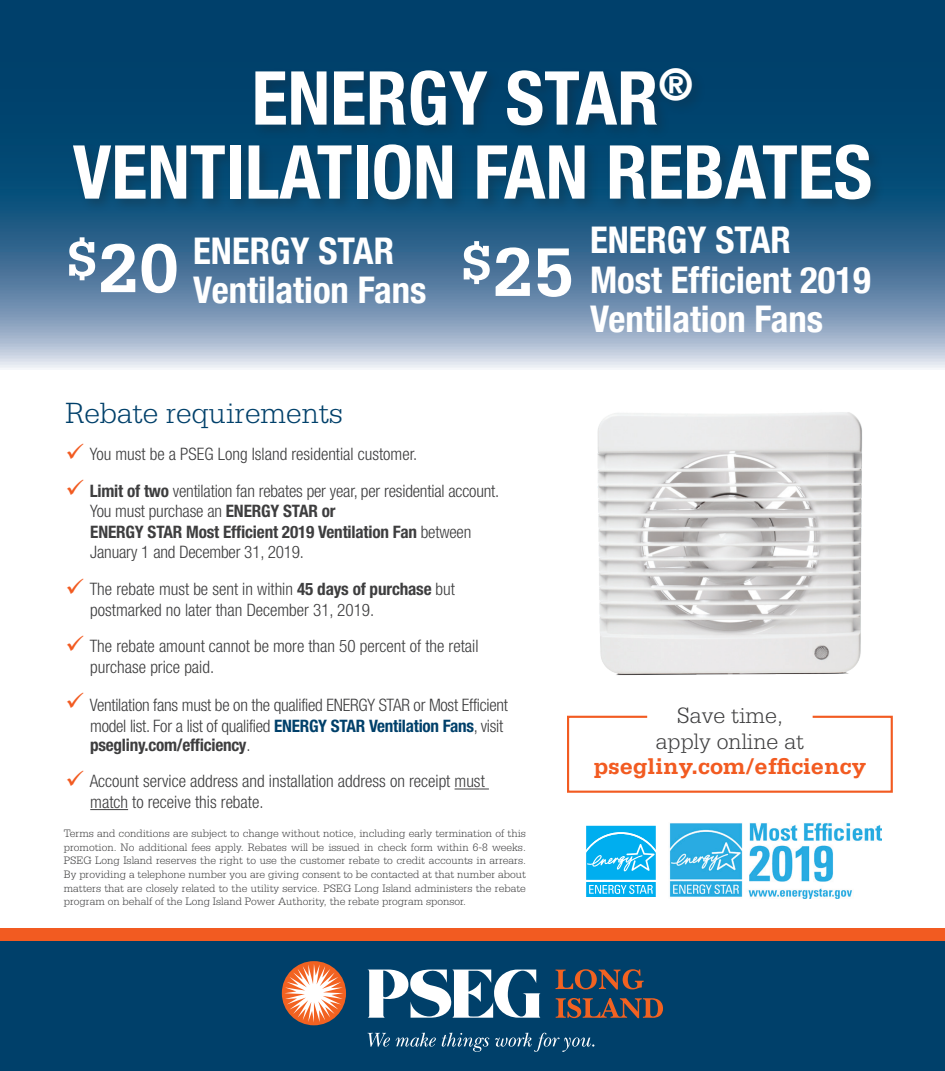
<style>
.page{position:relative;width:945px;height:1071px;background:#fff}
.page>*{position:absolute;margin:0;border:0;box-sizing:border-box;transform-origin:0 0}
.t1{font:700 condensed 74.55px/74px "Helvetica Neue";color:#fff;text-align:center}
.t2{font:700 72.62px "Serifa Std";color:#fff}
.t3{font:700 condensed 36.75px/39.4px "Helvetica Neue";color:#fff}
.t4{font:300 30.97px "Serifa Std";color:#00406a}
.t5{font:700 23.62px "Serifa Std";color:#f25b21}
.t6{font:300 23.62px "Serifa Std";color:#3e3e3f}
.t7{font:300 condensed 17.15px/20.7px "Helvetica Neue LT Std";color:#3e3e3f}
.t8{font:700 condensed 17.15px "Helvetica Neue LT Std";letter-spacing:-.015em;color:#3e3e3f}
.t9{font:300 11.38px/13.7px "Serifa Std";color:#3e3e3f;text-align:justify}
.s1{color:#f25b21}
.s2{font-weight:700}
.s3{font-weight:700;color:#00406a}
.s4{font-weight:300}
</style>
<div class="page">
<div style="left:0;top:934px;width:945px;height:137px;background:#00406a"></div>
<div style="left:0;top:928px;width:945px;height:13px;background:#f25b21"></div>
<hr style="left:455px;top:789px;width:34px;height:1px;background:#3e3e3f">
<hr style="left:90px;top:809px;width:38px;height:1px;background:#3e3e3f">
<svg style="left:567px;top:715px;width:326px;height:78px"></svg>
<svg style="left:0;top:0;width:945px;height:368px;background:#447195"></svg>
<div style="left:282px;top:961px;width:64px;height:64px;background:#f26221;border-radius:50%"></div>
<svg style="left:285px;top:964px;width:58px;height:59px"></svg>
<svg style="left:367px;top:969px;width:173px;height:49px"></svg>
<svg style="left:368px;top:1033px;width:22px;height:14px"></svg>
<svg style="left:396px;top:1033px;width:40px;height:14px"></svg>
<svg style="left:442px;top:1033px;width:47px;height:19px"></svg>
<svg style="left:495px;top:1033px;width:99px;height:19px"></svg>
<svg style="left:556px;top:969px;width:88px;height:21px"></svg>
<svg style="left:556px;top:998px;width:107px;height:20px"></svg>
<img style="left:669px;top:823px;width:212px;height:76px">
<img style="left:597px;top:412px;width:265px;height:263px">
<div style="left:584px;top:824px;width:74px;height:58px;background:#c7edfb"></div>
<svg style="left:584px;top:826px;width:74px;height:71px;background:#38bff2"></svg>
<div style="left:70px;top:65px;width:815px;height:149px;background:#231f20;opacity:.25"></div>
<p class="t1" style="left:73px;top:56px;width:801px">ENERGY STAR<sup>®<br></sup>VENTILATION FAN REBATES</p>
<p class="t3" style="left:193px;top:228px;width:235px">ENERGY STAR<br>Ventilation Fans</p>
<p class="t2" style="left:68px;top:226px;width:113px"><sup>$</sup>20</p>
<p class="t3" style="left:590px;top:218px;width:282px">ENERGY STAR<br>Most Efficient 2019<br>Ventilation Fans</p>
<p class="t2" style="left:462px;top:229px;width:113px"><sup>$</sup>25</p>
<p class="t4" style="left:66px;top:396px;width:279px">Rebate requirements</p>
<p class="t7" style="left:66px;top:444px;width:353px"><span class="s1">✓</span> You must be a PSEG Long Island residential customer.</p>
<p class="t7" style="left:90px;top:480px;width:411px;text-indent:-25px"><span class="s1">✓</span> <span class="s2">Limit of two</span> ventilation fan rebates per year, per residential account.<br>You must purchase an <span class="s2">ENERGY STAR or<br>ENERGY STAR Most Efficient 2019 Ventilation Fan</span> between January 1 and December 31, 2019.</p>
<p class="t7" style="left:90px;top:579px;width:366px;text-indent:-25px"><span class="s1">✓</span> The rebate must be sent in within <span class="s2">45 days of purchase</span> but postmarked no later than December 31, 2019.</p>
<p class="t7" style="left:90px;top:636px;width:390px;text-indent:-25px"><span class="s1">✓</span> The rebate amount cannot be more than 50 percent of the retail purchase price paid.</p>
<p class="t7" style="left:66px;top:695px;width:444px;text-align:right"><span class="s1">✓</span> Ventilation fans must be on the qualified ENERGY STAR or Most Efficient model list. For a list of qualified <span class="s3">ENERGY STAR Ventilation Fans</span>, visit</p>
<p class="t8" style="left:90px;top:734px;width:162px">psegliny.com/efficiency<span class="s4">.</span></p>
<p class="t7" style="left:90px;top:771px;width:396px;text-indent:-25px"><span class="s1">✓</span> Account service address and installation address on receipt must match to receive this rebate.</p>
<p class="t9" style="left:64px;top:827px;width:464px">Terms and conditions are subject to change without notice, including early termination of this promotion. No additional fees apply. Rebates will be issued in check form within 6-8 weeks.<br>PSEG Long Island reserves the right to use the customer rebate to credit accounts in arrears.<br>By providing a telephone number you are giving consent to be contacted at that number about matters that are closely related to the utility service. PSEG Long Island administers the rebate program on behalf of the Long Island Power Authority, the rebate program sponsor.</p>
<p class="t6" style="left:677px;top:702px;width:108px">Save time,</p>
<p class="t6" style="left:656px;top:728px;width:150px">apply online at</p>
<p class="t5" style="left:594px;top:753px;width:274px">psegliny.com/efficiency</p>
</div>
